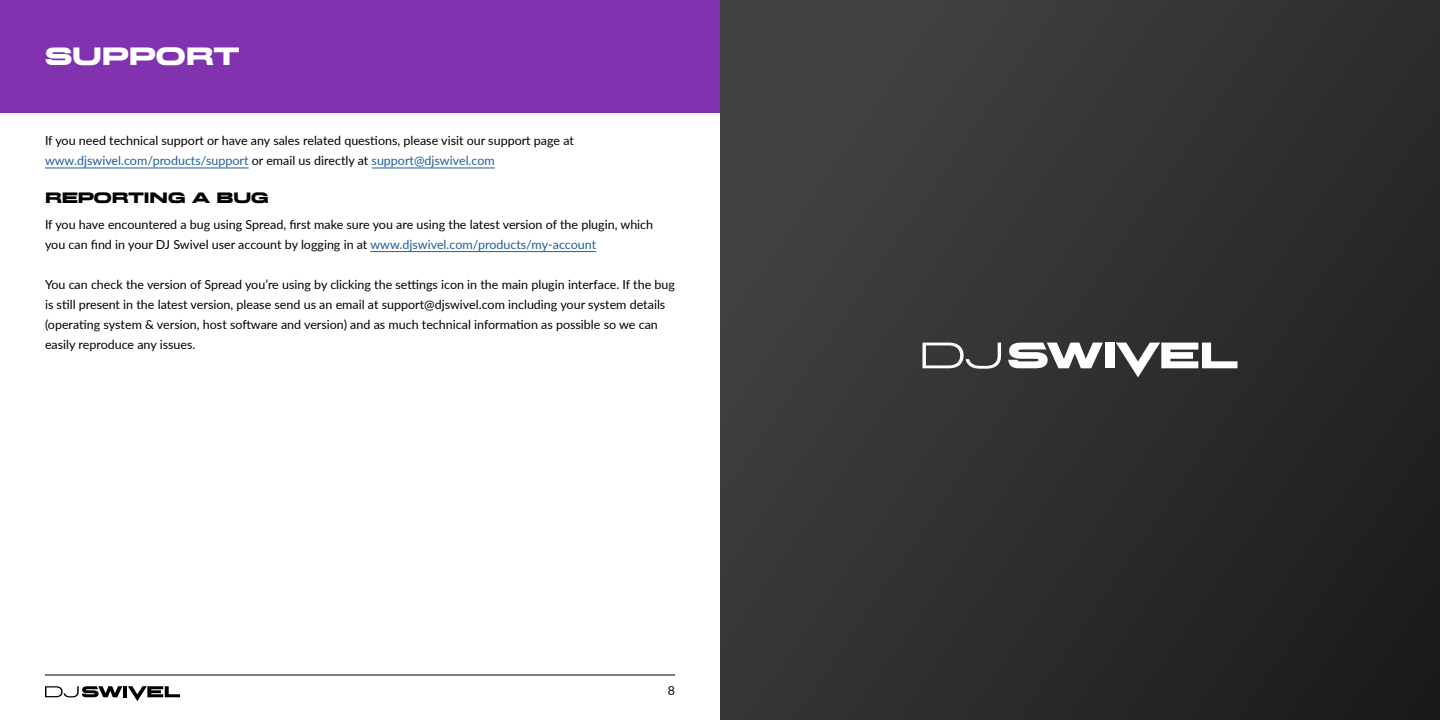
<style>
.page{position:relative;width:1440px;height:720px;background:#fff}
.page>*{position:absolute;margin:0;border:0;box-sizing:border-box;transform-origin:0 0}
.t1{font:700 25px "Miedinger";color:#fff}
.t2{font:700 15px "Miedinger";color:#000100}
.t3{font:12.5px/20px "Lato";color:#000100}
.s1{color:#205d9e}
</style>
<div class="page">
<div style="left:0;top:0;width:720px;height:112px;background:#8132af"></div>
<div style="left:720px;top:0;width:720px;height:720px;background:linear-gradient(to right,#3e403f,#222322)"></div>
<hr style="left:45px;top:168px;width:204px;height:1px;background:#205d9e">
<hr style="left:372px;top:168px;width:123px;height:1px;background:#205d9e">
<hr style="left:370px;top:251px;width:226px;height:1px;background:#205d9e">
<hr style="left:45px;top:675px;width:630px;height:1px;background:#000100">
<svg style="left:45px;top:686px;width:77px;height:11px"></svg>
<hr style="left:123px;top:686px;width:4px;height:11px;background:#000">
<svg style="left:128px;top:686px;width:52px;height:15px"></svg>
<svg style="left:922px;top:343px;width:79px;height:26px"></svg>
<svg style="left:1008px;top:343px;width:95px;height:25px"></svg>
<div style="left:1106px;top:343px;width:9px;height:25px;background:#fff"></div>
<svg style="left:1116px;top:343px;width:121px;height:34px"></svg>
<h1 class="t1" style="left:45px;top:40px;width:196px">SUPPORT</h1>
<p class="t3" style="left:45px;top:130px;width:531px">If you need technical support or have any sales related questions, please visit our support page at <span class="s1">www.djswivel.com/products/support</span> or email us directly at <span class="s1">support@djswivel.com</span></p>
<p class="t2" style="left:45px;top:188px;width:225px">REPORTING A BUG</p>
<p class="t3" style="left:45px;top:214px;width:610px">If you have encountered a bug using Spread, first make sure you are using the latest version of the plugin, which you can find in your DJ Swivel user account by logging in at <span class="s1">www.djswivel.com/products/my-account</span></p>
<p class="t3" style="left:45px;top:274px;width:632px">You can check the version of Spread you’re using by clicking the settings icon in the main plugin interface. If the bug is still present in the latest version, please send us an email at support@djswivel.com including your system details (operating system &amp; version, host software and version) and as much technical information as possible so we can easily reproduce any issues.</p>
<p class="t3" style="left:668px;top:680px;width:9px">8</p>
</div>
